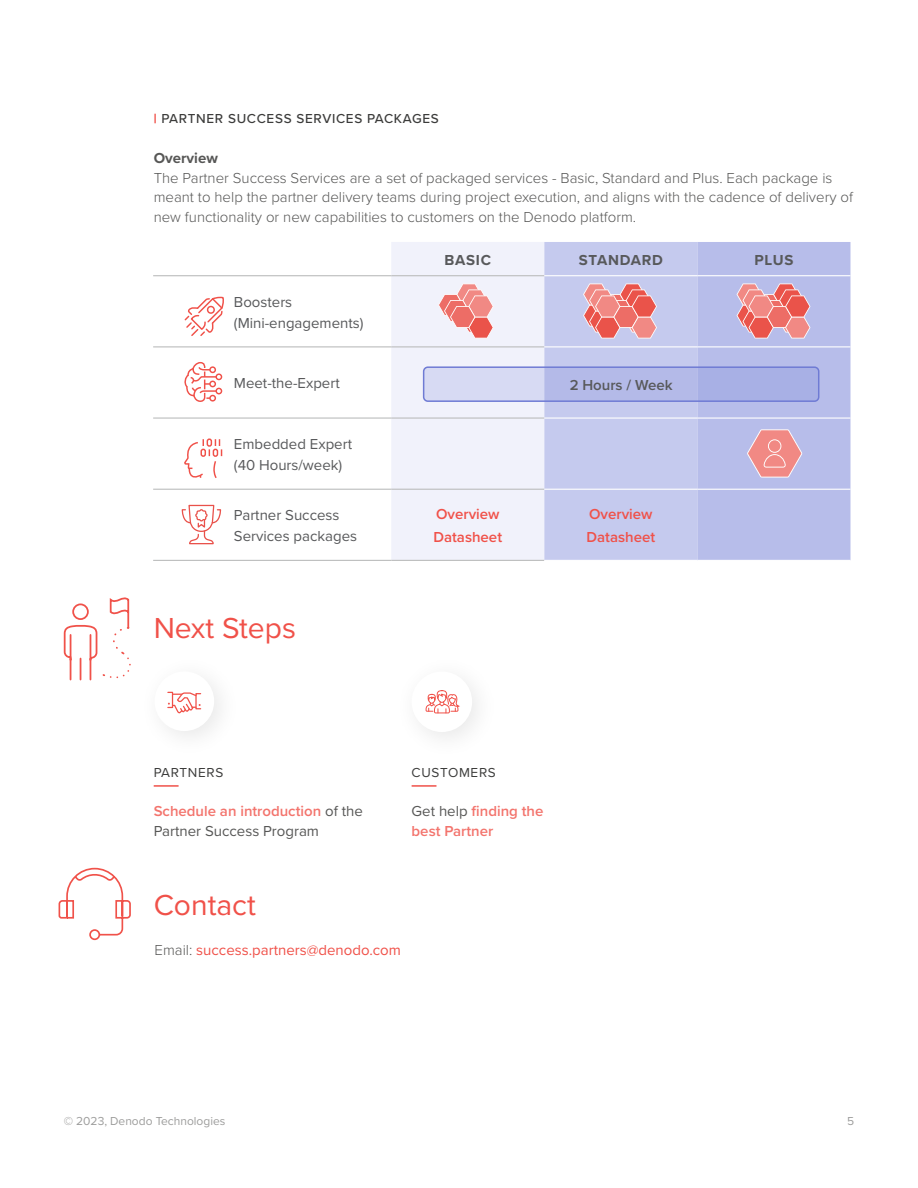
<style>
.page{position:relative;width:918px;height:1188px;background:#fff}
.page>*{position:absolute;margin:0;border:0;box-sizing:border-box;transform-origin:0 0}
.t1{font:30px "Proxima Nova";color:#f05149}
.t2{font:300 15px/19.8px "Proxima Nova";color:#575756}
.t3{font:15px/21px "Proxima Nova";color:#58595b}
.t4{font:15px/19.8px "Proxima Nova";color:#575756}
.t5{font:600 15px/22.5px "Proxima Nova";color:#f05149}
.t6{font:15px "Proxima Nova";color:#f05149}
.t7{font:600 15px/19.8px "Proxima Nova";color:#f3746d}
.t8{font:700 15px "Proxima Nova";letter-spacing:.05em;color:#58595b}
.t9{font:600 15px "Proxima Nova";color:#58595b}
.t10{font:700 15px "Proxima Nova";color:#575756}
.t11{font:500 13.5px "Proxima Nova";letter-spacing:.05em;color:#3c3c3b}
.t12{font:13.5px "Proxima Nova";letter-spacing:.05em;color:#3c3c3b}
.t13{font:12px "Proxima Nova";color:#9d9d9c}
.s1{font-weight:900;color:#f1625b}
.s2{font-weight:600;color:#f3746d}
.s3{font-weight:400;color:#575756}
.s4{font-weight:300;color:#575756}
</style>
<div class="page">
<div style="left:391px;top:242px;width:153px;height:318px;background:#f1f2fb"></div>
<div style="left:544px;top:242px;width:153px;height:318px;background:#c5caee"></div>
<div style="left:697px;top:242px;width:153px;height:318px;background:#b7bdea"></div>
<hr style="left:153px;top:275px;width:238px;height:1px;background:#bcbdbd">
<hr style="left:391px;top:275px;width:153px;height:1px;background:#bcbdbd">
<hr style="left:153px;top:346px;width:238px;height:1px;background:#bcbdbd">
<hr style="left:391px;top:346px;width:153px;height:1px;background:#bcbdbd">
<hr style="left:153px;top:417px;width:238px;height:2px;background:#bcbdbd">
<hr style="left:391px;top:417px;width:153px;height:2px;background:#bcbdbd">
<hr style="left:153px;top:489px;width:238px;height:1px;background:#bcbdbd">
<hr style="left:391px;top:489px;width:153px;height:1px;background:#bcbdbd">
<hr style="left:153px;top:560px;width:238px;height:1px;background:#bcbdbd">
<hr style="left:391px;top:560px;width:153px;height:1px;background:#bcbdbd">
<hr style="left:544px;top:275px;width:153px;height:1px;background:#fff">
<hr style="left:697px;top:275px;width:153px;height:1px;background:#fff">
<hr style="left:544px;top:346px;width:153px;height:1px;background:#fff">
<hr style="left:697px;top:346px;width:153px;height:1px;background:#fff">
<hr style="left:544px;top:417px;width:153px;height:2px;background:#fff">
<hr style="left:697px;top:417px;width:153px;height:2px;background:#fff">
<hr style="left:544px;top:489px;width:153px;height:1px;background:#fff">
<hr style="left:697px;top:489px;width:153px;height:1px;background:#fff">
<svg style="left:424px;top:367px;width:395px;height:34px;background:#bbc0ea"></svg>
<div style="left:423px;top:366px;width:396px;height:36px;border:2px solid #6f7bd4;border-radius:4px"></div>
<svg style="left:184px;top:296px;width:40px;height:40px"></svg>
<svg style="left:184px;top:362px;width:34px;height:40px"></svg>
<div style="left:215px;top:373px;width:7px;height:7px;border:1px solid #f05149;border-radius:50%"></div>
<div style="left:209px;top:366px;width:7px;height:7px;border:1px solid #f05149;border-radius:50%"></div>
<div style="left:209px;top:381px;width:7px;height:6px;border:1px solid #f05149;border-radius:50%"></div>
<div style="left:209px;top:395px;width:7px;height:7px;border:1px solid #f05149;border-radius:50%"></div>
<div style="left:215px;top:388px;width:7px;height:6px;border:1px solid #f05149;border-radius:50%"></div>
<svg style="left:184px;top:439px;width:38px;height:39px"></svg>
<div style="left:207px;top:438px;width:5px;height:9px;border:1px solid #f05149;border-radius:2px"></div>
<div style="left:201px;top:449px;width:5px;height:8px;border:1px solid #f05149;border-radius:2px"></div>
<div style="left:213px;top:449px;width:5px;height:8px;border:1px solid #f05149;border-radius:2px"></div>
<svg style="left:438px;top:283px;width:56px;height:56px"></svg>
<svg style="left:583px;top:283px;width:74px;height:56px;background:#e59397"></svg>
<svg style="left:737px;top:283px;width:73px;height:56px;background:#e28f95"></svg>
<svg style="left:747px;top:429px;width:55px;height:49px;background:#e3a0a8"></svg>
<svg style="left:181px;top:504px;width:41px;height:41px"></svg>
<hr style="left:154px;top:785px;width:25px;height:2px;background:#f05149">
<hr style="left:412px;top:785px;width:24px;height:2px;background:#f05149">
<svg style="left:58px;top:867px;width:73px;height:74px"></svg>
<svg style="left:167px;top:691px;width:34px;height:23px"></svg>
<svg style="left:425px;top:690px;width:34px;height:24px"></svg>
<svg style="left:63px;top:597px;width:68px;height:84px"></svg>
<p class="t11" style="left:154px;top:109px;width:287px"><span class="s1">|</span> PARTNER SUCCESS SERVICES PACKAGES</p>
<p class="t10" style="left:154px;top:147px;width:66px">Overview</p>
<p class="t2" style="left:154px;top:167px;width:701px">The Partner Success Services are a set of packaged services - Basic, Standard and Plus. Each package is meant to help the partner delivery teams during project execution, and aligns with the cadence of delivery of new functionality or new capabilities to customers on the Denodo platform.</p>
<p class="t3" style="left:234px;top:291px;width:131px">Boosters (Mini-engagements)</p>
<p class="t3" style="left:234px;top:372px;width:107px">Meet-the-Expert</p>
<p class="t8" style="left:445px;top:249px;width:48px">BASIC</p>
<p class="t8" style="left:579px;top:249px;width:86px">STANDARD</p>
<p class="t8" style="left:754px;top:249px;width:41px">PLUS</p>
<p class="t9" style="left:570px;top:374px;width:104px">2 Hours / Week</p>
<p class="t3" style="left:234px;top:433px;width:120px">Embedded Expert (40 Hours/week)</p>
<p class="t3" style="left:234px;top:504px;width:125px">Partner Success<br>Services packages</p>
<p class="t5" style="left:434px;top:503px;width:70px">Overview<br>Datasheet</p>
<p class="t5" style="left:587px;top:503px;width:70px">Overview<br>Datasheet</p>
<h1 class="t1" style="left:154px;top:606px;width:144px">Next Steps</h1>
<p class="t12" style="left:154px;top:762px;width:71px">PARTNERS</p>
<p class="t4" style="left:154px;top:801px;width:211px"><span class="s2">Schedule an introduction</span> of the<br>Partner Success Program</p>
<p class="t12" style="left:412px;top:762px;width:86px">CUSTOMERS</p>
<p class="t7" style="left:412px;top:801px;width:133px"><span class="s3">Get help</span> finding the best Partner</p>
<h1 class="t1" style="left:154px;top:883px;width:104px">Contact</h1>
<p class="t6" style="left:155px;top:939px;width:248px"><span class="s4">Email:</span> success.partners@denodo.com</p>
<p class="t13" style="left:64px;top:1112px;width:163px">© 2023, Denodo Technologies</p>
<p class="t13" style="left:847px;top:1112px;width:9px">5</p>
</div>
